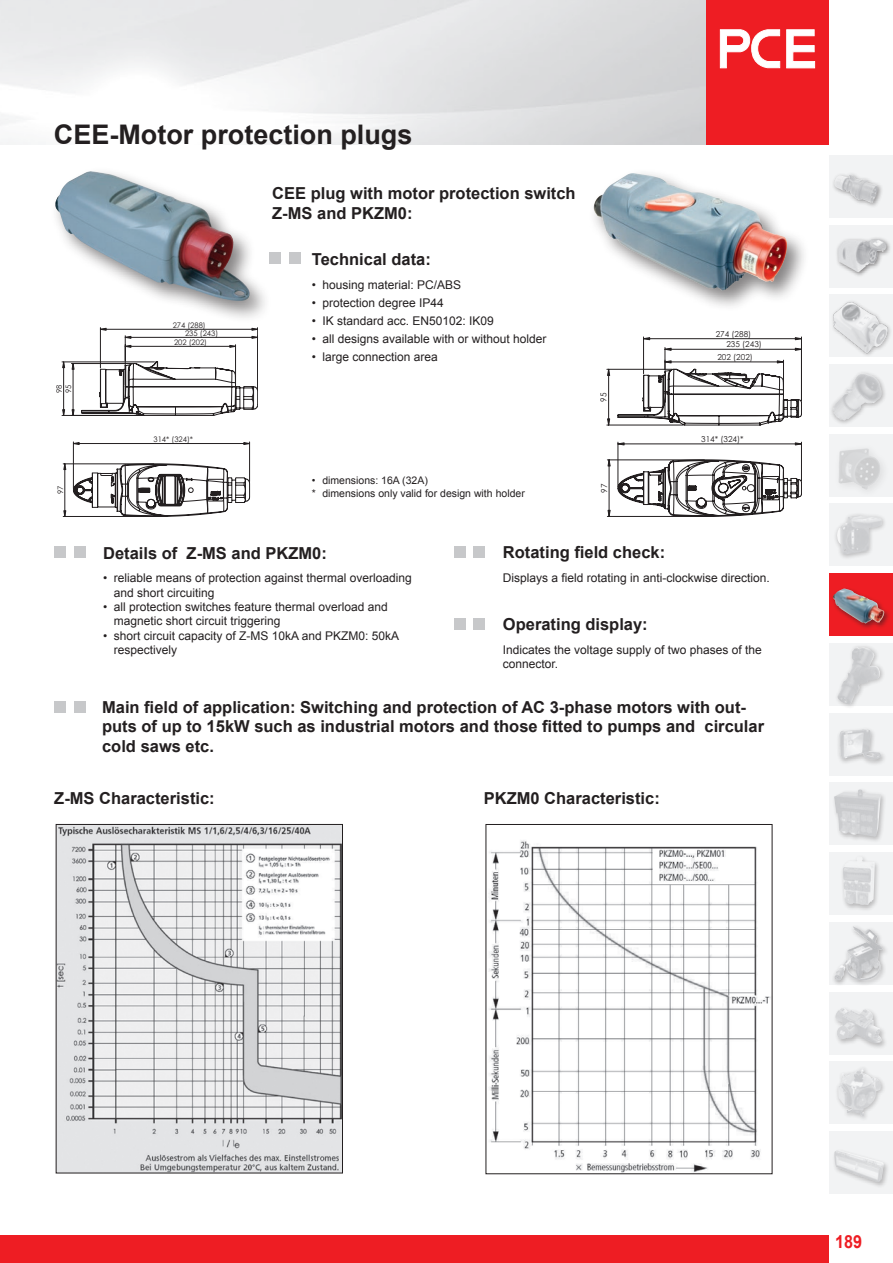
<style>
.page{position:relative;width:893px;height:1263px;background:#fff}
.page>*{position:absolute;margin:0;border:0;box-sizing:border-box;transform-origin:0 0}
.t1{font:700 27px "Arial";color:#231f20}
.t2{font:700 18px "Arial";color:#ee1d23;scale:.9 1}
.t3{font:700 16.5px/19.8px "Arial";color:#231f20}
.t4{font:12px/14.4px "Arial";color:#231f20}
.t5{font:10.5px/12.6px "Arial";color:#231f20}
.t6{font:8.25px "Century Gothic";color:#231f20}
.t7{font:7.65px/9.4px "Century Gothic";color:#231f20}
</style>
<div class="page">
<div style="left:0;top:1235px;width:829px;height:28px;background:#ee1d23"></div>
<div style="left:829px;top:155px;width:64px;height:62px;background:#f2f3f4"></div>
<div style="left:829px;top:225px;width:64px;height:62px;background:#f2f3f4"></div>
<div style="left:829px;top:295px;width:64px;height:62px;background:#f2f3f4"></div>
<div style="left:829px;top:364px;width:64px;height:62px;background:#f2f3f4"></div>
<div style="left:829px;top:434px;width:64px;height:62px;background:#f2f3f4"></div>
<div style="left:829px;top:504px;width:64px;height:62px;background:#f2f3f4"></div>
<div style="left:829px;top:574px;width:64px;height:62px;background:#ee1d23"></div>
<div style="left:829px;top:643px;width:64px;height:62px;background:#f2f3f4"></div>
<div style="left:829px;top:713px;width:64px;height:62px;background:#f2f3f4"></div>
<div style="left:829px;top:783px;width:64px;height:62px;background:#f2f3f4"></div>
<div style="left:829px;top:853px;width:64px;height:62px;background:#f2f3f4"></div>
<div style="left:829px;top:922px;width:64px;height:62px;background:#f2f3f4"></div>
<div style="left:829px;top:992px;width:64px;height:62px;background:#f2f3f4"></div>
<div style="left:829px;top:1062px;width:64px;height:62px;background:#f2f3f4"></div>
<div style="left:829px;top:1131px;width:64px;height:63px;background:#f2f3f4"></div>
<div style="left:835px;top:236px;width:57px;height:42px;background:#231f20;opacity:.55"></div>
<img style="left:838px;top:239px;width:48px;height:33px">
<div style="left:829px;top:369px;width:58px;height:57px;background:#231f20;opacity:.55"></div>
<img style="left:832px;top:373px;width:50px;height:48px">
<div style="left:833px;top:512px;width:54px;height:48px;background:#231f20;opacity:.55"></div>
<img style="left:837px;top:515px;width:45px;height:40px">
<div style="left:834px;top:644px;width:51px;height:65px;background:#231f20;opacity:.55"></div>
<img style="left:837px;top:647px;width:44px;height:58px">
<div style="left:835px;top:1065px;width:52px;height:57px;background:#231f20;opacity:.55"></div>
<img style="left:838px;top:1068px;width:43px;height:48px">
<div style="left:832px;top:1147px;width:58px;height:41px;background:#231f20;opacity:.55"></div>
<img style="left:834px;top:1150px;width:4px;height:17px">
<div style="left:831px;top:171px;width:53px;height:37px;background:#231f20;opacity:.55"></div>
<svg style="left:843px;top:174px;width:7px;height:4px"></svg>
<div style="left:832px;top:787px;width:55px;height:56px;background:#231f20;opacity:.55"></div>
<img style="left:834px;top:789px;width:47px;height:48px">
<div style="left:833px;top:1006px;width:55px;height:44px;background:#231f20;opacity:.55"></div>
<img style="left:835px;top:1007px;width:47px;height:36px">
<div style="left:836px;top:726px;width:51px;height:40px;background:#231f20;opacity:.55"></div>
<img style="left:841px;top:728px;width:23px;height:3px">
<div style="left:840px;top:854px;width:41px;height:58px;background:#231f20;opacity:.55"></div>
<img style="left:843px;top:856px;width:32px;height:49px">
<div style="left:831px;top:923px;width:58px;height:63px;background:#231f20;opacity:.55"></div>
<img style="left:834px;top:926px;width:50px;height:55px">
<div style="left:831px;top:586px;width:60px;height:44px;background:#231f20;opacity:.55"></div>
<div style="left:833px;top:443px;width:57px;height:56px;background:#f2f3f4"></div>
<img style="left:833px;top:448px;width:51px;height:51px">
<div style="left:831px;top:299px;width:62px;height:59px;background:#f2f3f4"></div>
<img style="left:833px;top:301px;width:57px;height:54px">
<div style="left:706px;top:0;width:123px;height:145px;background:#ee1d23"></div>
<svg style="left:786px;top:29px;width:29px;height:39px"></svg>
<svg style="left:720px;top:29px;width:60px;height:39px"></svg>
<div style="left:50px;top:166px;width:222px;height:157px;background:#231f20;opacity:.55"></div>
<img style="left:55px;top:171px;width:195px;height:130px">
<div style="left:589px;top:168px;width:220px;height:144px;background:#231f20;opacity:.55"></div>
<img style="left:611px;top:173px;width:23px;height:11px">
<img style="left:58px;top:826px;width:283px;height:345px">
<div style="left:56px;top:824px;width:287px;height:349px;border:1px solid #231f20"></div>
<img style="left:488px;top:840px;width:282px;height:332px">
<hr style="left:63px;top:464px;width:91px;height:1px;background:#231f20">
<hr style="left:63px;top:516px;width:91px;height:1px;background:#231f20">
<hr style="left:65px;top:464px;width:1px;height:52px;background:#231f20">
<hr style="left:63px;top:362px;width:1px;height:53px;background:#231f20">
<hr style="left:62px;top:415px;width:80px;height:1px;background:#231f20">
<hr style="left:62px;top:362px;width:92px;height:1px;background:#231f20">
<hr style="left:71px;top:363px;width:61px;height:1px;background:#231f20">
<hr style="left:100px;top:328px;width:1px;height:40px;background:#231f20">
<hr style="left:257px;top:328px;width:1px;height:61px;background:#231f20">
<hr style="left:100px;top:329px;width:158px;height:1px;background:#231f20">
<svg style="left:72px;top:336px;width:186px;height:181px"></svg>
<hr style="left:607px;top:460px;width:97px;height:1px;background:#231f20">
<hr style="left:607px;top:516px;width:97px;height:1px;background:#231f20">
<hr style="left:609px;top:460px;width:1px;height:56px;background:#231f20">
<svg style="left:607px;top:459px;width:4px;height:7px"></svg>
<svg style="left:607px;top:510px;width:4px;height:7px"></svg>
<hr style="left:607px;top:425px;width:76px;height:1px;background:#231f20">
<hr style="left:607px;top:369px;width:65px;height:1px;background:#231f20">
<hr style="left:608px;top:369px;width:1px;height:56px;background:#231f20">
<hr style="left:643px;top:337px;width:1px;height:37px;background:#231f20">
<hr style="left:801px;top:337px;width:1px;height:64px;background:#231f20">
<hr style="left:643px;top:338px;width:158px;height:1px;background:#231f20">
<svg style="left:607px;top:418px;width:3px;height:8px"></svg>
<svg style="left:607px;top:369px;width:3px;height:7px"></svg>
<svg style="left:643px;top:337px;width:7px;height:3px"></svg>
<svg style="left:617px;top:347px;width:185px;height:170px"></svg>
<div style="left:269px;top:252px;width:12px;height:12px;background:#c7c8ca"></div>
<div style="left:289px;top:252px;width:12px;height:12px;background:#c7c8ca"></div>
<div style="left:54px;top:701px;width:12px;height:11px;background:#c7c8ca"></div>
<div style="left:74px;top:701px;width:12px;height:11px;background:#c7c8ca"></div>
<div style="left:54px;top:546px;width:12px;height:12px;background:#c7c8ca"></div>
<div style="left:74px;top:546px;width:12px;height:12px;background:#c7c8ca"></div>
<div style="left:454px;top:546px;width:11px;height:11px;background:#c7c8ca"></div>
<div style="left:473px;top:546px;width:12px;height:11px;background:#c7c8ca"></div>
<div style="left:454px;top:618px;width:12px;height:11px;background:#c7c8ca"></div>
<div style="left:473px;top:618px;width:12px;height:11px;background:#c7c8ca"></div>
<h1 class="t1" style="left:54px;top:117px;width:19px">CEE</h1>
<h1 class="t1" style="left:109px;top:117px;width:304px">-Motor protection plugs</h1>
<p class="t7" style="left:54px;top:393px;width:10px;rotate:-90deg">98<br>95</p>
<p class="t7" style="left:55px;top:494px;width:10px;rotate:-90deg">97</p>
<h3 class="t3" style="left:272px;top:184px;width:12px">CEE</h3>
<h3 class="t3" style="left:272px;top:184px;width:305px;text-indent:39px">plug with motor protection switch<br>Z-MS and PKZM0:</h3>
<p class="t7" style="left:173px;top:320px;width:35px">274 (288)</p>
<p class="t7" style="left:185px;top:328px;width:35px">235 (243)</p>
<p class="t7" style="left:174px;top:337px;width:35px">202 (202)</p>
<h3 class="t3" style="left:312px;top:250px;width:120px">Technical data:</h3>
<p class="t4" style="left:312px;top:278px;width:151px">• housing material: PC/ABS</p>
<p class="t4" style="left:312px;top:296px;width:133px">• protection degree IP44</p>
<p class="t4" style="left:312px;top:314px;width:183px">• IK standard acc. EN50102: IK09</p>
<p class="t4" style="left:312px;top:332px;width:236px">• all designs available with or without holder</p>
<p class="t4" style="left:312px;top:350px;width:127px">• large connection area</p>
<p class="t6" style="left:716px;top:328px;width:37px">274 (288)</p>
<p class="t6" style="left:717px;top:351px;width:37px">202 (202)</p>
<p class="t6" style="left:726px;top:339px;width:37px">235 (243)</p>
<p class="t6" style="left:598px;top:402px;width:11px;rotate:-90deg">95</p>
<p class="t7" style="left:154px;top:434px;width:41px">314* (324)*</p>
<p class="t6" style="left:701px;top:433px;width:44px">314* (324)*</p>
<p class="t5" style="left:312px;top:474px;width:214px">• dimensions: 16A (32A)<br>* dimensions only valid for design with holder</p>
<p class="t6" style="left:598px;top:493px;width:11px;rotate:-90deg">97</p>
<h3 class="t3" style="left:103px;top:544px;width:225px">Details of Z-MS and PKZM0:</h3>
<p class="t4" style="left:114px;top:571px;width:300px;text-indent:-10px">• reliable means of protection against thermal overloading and short circuiting</p>
<p class="t4" style="left:114px;top:600px;width:276px;text-indent:-10px">• all protection switches feature thermal overload and magnetic short circuit triggering</p>
<p class="t4" style="left:114px;top:628px;width:287px;text-indent:-10px">• short circuit capacity of Z-MS 10kA and PKZM0: 50kA respectively</p>
<h3 class="t3" style="left:503px;top:543px;width:164px">Rotating field check:</h3>
<p class="t4" style="left:503px;top:570px;width:268px">Displays a field rotating in anti-clockwise direction.</p>
<h3 class="t3" style="left:503px;top:615px;width:146px">Operating display:</h3>
<p class="t4" style="left:503px;top:642px;width:260px">Indicates the voltage supply of two phases of the connector.</p>
<h3 class="t3" style="left:102px;top:697px;width:663px">Main field of application: Switching and protection of AC 3-phase motors with out&shy;puts of up to 15kW such as industrial motors and those fitted to pumps and circular cold saws etc.</h3>
<h3 class="t3" style="left:54px;top:789px;width:162px">Z-MS Characteristic:</h3>
<h3 class="t3" style="left:484px;top:789px;width:178px">PKZM0 Characteristic:</h3>
<h2 class="t2" style="left:835px;top:1230px;width:32px">189</h2>
</div>
